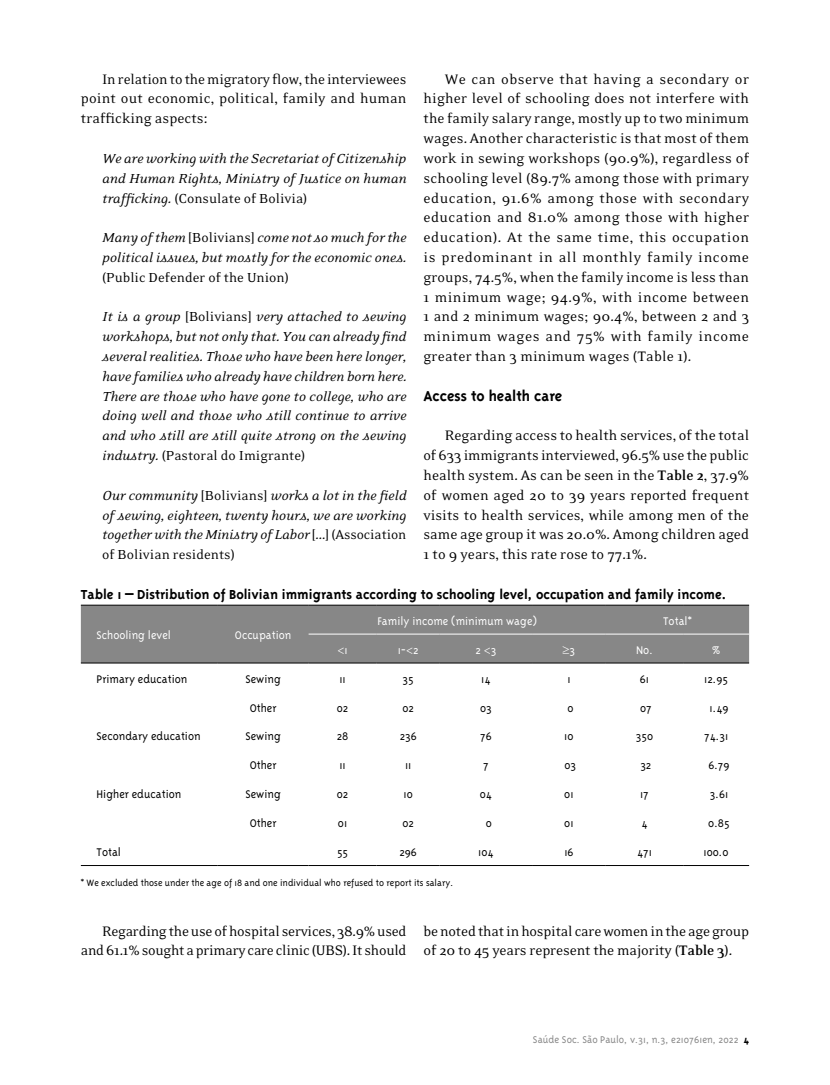
<style>
.page{position:relative;width:830px;height:1085px;background:#fff}
.page>*{position:absolute;margin:0;border:0;box-sizing:border-box;transform-origin:0 0}
.t1{font:700 16.5px "Triplex";color:#000}
.t2{font:15.75px/19.8px "Eidetic Neo";color:#000;text-align:justify}
.t3{font:italic 15px/19.8px "Eidetic Neo";color:#000;text-align:justify}
.t4{font:700 15px "Triplex";color:#000}
.t5{font:15px "Eidetic Neo";color:#000}
.t6{font:300 12.75px "Triplex";color:#000}
.t7{font:300 12.75px "Triplex";color:#fff}
.t8{font:12.75px "Minion Pro";color:#fff}
.t9{font:300 11.25px "Triplex";color:#878787}
.t10{font:300 10.5px "Triplex";color:#000}
.s1{font-style:normal}
.s2{font-weight:700}
.s3{font-family:"Triplex";font-weight:300}
.s4{font-family:"Minion Pro";font-weight:400}
.s5{font-weight:700;color:#000}
</style>
<div class="page">
<div style="left:81px;top:605px;width:667px;height:57px;background:#878787"></div>
<hr style="left:81px;top:604px;width:137px;height:1px;background:#000">
<hr style="left:218px;top:604px;width:90px;height:1px;background:#000">
<hr style="left:81px;top:662px;width:137px;height:1px;background:#000">
<hr style="left:218px;top:662px;width:90px;height:1px;background:#000">
<hr style="left:308px;top:604px;width:68px;height:1px;background:#000">
<hr style="left:376px;top:604px;width:63px;height:1px;background:#000">
<hr style="left:439px;top:604px;width:92px;height:1px;background:#000">
<hr style="left:531px;top:604px;width:74px;height:1px;background:#000">
<hr style="left:605px;top:604px;width:77px;height:1px;background:#000">
<hr style="left:682px;top:604px;width:66px;height:1px;background:#000">
<hr style="left:308px;top:662px;width:68px;height:1px;background:#000">
<hr style="left:376px;top:662px;width:63px;height:1px;background:#000">
<hr style="left:439px;top:662px;width:92px;height:1px;background:#000">
<hr style="left:531px;top:662px;width:74px;height:1px;background:#000">
<hr style="left:605px;top:662px;width:77px;height:1px;background:#000">
<hr style="left:682px;top:662px;width:66px;height:1px;background:#000">
<hr style="left:308px;top:633px;width:68px;height:1px;background:#fff">
<hr style="left:376px;top:633px;width:63px;height:1px;background:#fff">
<hr style="left:439px;top:633px;width:92px;height:1px;background:#fff">
<hr style="left:531px;top:633px;width:74px;height:1px;background:#fff">
<hr style="left:605px;top:633px;width:77px;height:1px;background:#fff">
<hr style="left:682px;top:633px;width:66px;height:1px;background:#fff">
<hr style="left:81px;top:865px;width:137px;height:1px;background:#000">
<hr style="left:218px;top:865px;width:90px;height:1px;background:#000">
<hr style="left:308px;top:865px;width:68px;height:1px;background:#000">
<hr style="left:376px;top:865px;width:63px;height:1px;background:#000">
<hr style="left:439px;top:865px;width:92px;height:1px;background:#000">
<hr style="left:531px;top:865px;width:74px;height:1px;background:#000">
<hr style="left:605px;top:865px;width:77px;height:1px;background:#000">
<hr style="left:682px;top:865px;width:66px;height:1px;background:#000">
<p class="t2" style="left:81px;top:69px;width:327px;text-indent:21px">In relation to themigratoryflow,the interviewees point out economic, political, family and human trafficking aspects:</p>
<p class="t3" style="left:102px;top:149px;width:305px">We are working with the Secretariat of Citizenship and Human Rights, Ministry of Justice on human trafficking. <span class="s1">(Consulate of Bolivia)</span></p>
<p class="t3" style="left:102px;top:228px;width:306px">Many of them <span class="s1">[Bolivians]</span> come not so much for the political issues, but mostly for the economic ones.</p>
<p class="t5" style="left:102px;top:270px;width:188px">(Public Defender of the Union)</p>
<p class="t3" style="left:102px;top:307px;width:306px">It is a group <span class="s1">[Bolivians]</span> very attached to sewing workshops, but not only that. You can already find several realities. Those who have been here longer, have families who already have children born here.<br>There are those who have gone to college, who are doing well and those who still continue to arrive and who still are still quite strong on the sewing industry. <span class="s1">(Pastoral do Imigrante)</span></p>
<p class="t3" style="left:102px;top:485px;width:306px">Our community <span class="s1">[Bolivians]</span> works a lot in the field of sewing, eighteen, twenty hours, we are working together with the Ministry of Labor <span class="s1">[...] (Association of Bolivian residents)</span></p>
<p class="t2" style="left:423px;top:69px;width:327px;text-indent:21px">We can observe that having a secondary or higher level of schooling does not interfere with the family salary range, mostly up to two minimum wages. Another characteristic is that most of them work in sewing workshops (90.9%), regardless of schooling level (89.7% among those with primary education, 91.6% among those with secondary education and 81.0% among those with higher education). At the same time, this occupation is predominant in all monthly family income groups, 74.5%, when the family income is less than 1 minimum wage; 94.9%, with income between 1 and 2 minimum wages; 90.4%, between 2 and 3 minimum wages and 75% with family income greater than 3 minimum wages (Table 1).</p>
<p class="t1" style="left:423px;top:386px;width:140px">Access to health care</p>
<p class="t2" style="left:423px;top:426px;width:327px;text-indent:21px">Regarding access to health services, of the total of 633 immigrants interviewed, 96.5% use the public health system. As can be seen in the <span class="s2">Table 2</span>, 37.9% of women aged 20 to 39 years reported frequent visits to health services, while among men of the same age group it was 20.0%. Among children aged 1 to 9 years, this rate rose to 77.1%.</p>
<p class="t4" style="left:81px;top:585px;width:646px">Table 1 – Distribution of Bolivian immigrants according to schooling level, occupation and family income.</p>
<p class="t7" style="left:97px;top:628px;width:76px">Schooling level</p>
<p class="t7" style="left:235px;top:628px;width:58px">Occupation</p>
<p class="t7" style="left:377px;top:613px;width:161px">Family income (minimum wage)</p>
<p class="t7" style="left:663px;top:613px;width:30px">Total*</p>
<p class="t8" style="left:337px;top:641px;width:12px">&lt;<span class="s3">1</span></p>
<p class="t7" style="left:397px;top:642px;width:23px">1-<span class="s4">&lt;</span>2</p>
<p class="t7" style="left:475px;top:642px;width:22px">2 <span class="s4">&lt;</span>3</p>
<p class="t7" style="left:562px;top:642px;width:14px">≥3</p>
<p class="t7" style="left:635px;top:642px;width:18px">No.</p>
<p class="t7" style="left:711px;top:642px;width:10px">%</p>
<p class="t6" style="left:97px;top:671px;width:92px">Primary education</p>
<p class="t6" style="left:245px;top:671px;width:37px">Sewing</p>
<p class="t6" style="left:339px;top:671px;width:8px">11</p>
<p class="t6" style="left:402px;top:671px;width:13px">35</p>
<p class="t6" style="left:481px;top:671px;width:11px">14</p>
<p class="t6" style="left:567px;top:671px;width:5px">1</p>
<p class="t6" style="left:639px;top:671px;width:11px">61</p>
<p class="t6" style="left:703px;top:671px;width:25px">12.95</p>
<p class="t6" style="left:250px;top:700px;width:28px">Other</p>
<p class="t6" style="left:337px;top:700px;width:13px">02</p>
<p class="t6" style="left:402px;top:700px;width:13px">02</p>
<p class="t6" style="left:480px;top:700px;width:13px">03</p>
<p class="t6" style="left:567px;top:700px;width:8px">0</p>
<p class="t6" style="left:639px;top:700px;width:13px">07</p>
<p class="t6" style="left:709px;top:700px;width:20px">1.49</p>
<p class="t6" style="left:97px;top:729px;width:105px">Secondary education</p>
<p class="t6" style="left:245px;top:729px;width:37px">Sewing</p>
<p class="t6" style="left:336px;top:729px;width:13px">28</p>
<p class="t6" style="left:399px;top:729px;width:19px">236</p>
<p class="t6" style="left:480px;top:729px;width:13px">76</p>
<p class="t6" style="left:564px;top:729px;width:11px">10</p>
<p class="t6" style="left:635px;top:729px;width:19px">350</p>
<p class="t6" style="left:703px;top:729px;width:26px">74.31</p>
<p class="t6" style="left:250px;top:758px;width:28px">Other</p>
<p class="t6" style="left:339px;top:758px;width:8px">11</p>
<p class="t6" style="left:405px;top:758px;width:8px">11</p>
<p class="t6" style="left:483px;top:758px;width:7px">7</p>
<p class="t6" style="left:564px;top:758px;width:13px">03</p>
<p class="t6" style="left:640px;top:758px;width:13px">32</p>
<p class="t6" style="left:708px;top:758px;width:23px">6.79</p>
<p class="t6" style="left:97px;top:787px;width:86px">Higher education</p>
<p class="t6" style="left:245px;top:787px;width:37px">Sewing</p>
<p class="t6" style="left:337px;top:787px;width:13px">02</p>
<p class="t6" style="left:403px;top:787px;width:11px">10</p>
<p class="t6" style="left:479px;top:787px;width:14px">04</p>
<p class="t6" style="left:564px;top:787px;width:11px">01</p>
<p class="t6" style="left:639px;top:787px;width:10px">17</p>
<p class="t6" style="left:709px;top:787px;width:20px">3.61</p>
<p class="t6" style="left:250px;top:816px;width:28px">Other</p>
<p class="t6" style="left:338px;top:816px;width:11px">01</p>
<p class="t6" style="left:402px;top:816px;width:13px">02</p>
<p class="t6" style="left:485px;top:816px;width:8px">0</p>
<p class="t6" style="left:564px;top:816px;width:11px">01</p>
<p class="t6" style="left:641px;top:816px;width:7px">4</p>
<p class="t6" style="left:708px;top:816px;width:23px">0.85</p>
<p class="t6" style="left:97px;top:845px;width:26px">Total</p>
<p class="t6" style="left:337px;top:845px;width:13px">55</p>
<p class="t6" style="left:399px;top:845px;width:19px">296</p>
<p class="t6" style="left:478px;top:845px;width:17px">104</p>
<p class="t6" style="left:564px;top:845px;width:11px">16</p>
<p class="t6" style="left:636px;top:845px;width:16px">471</p>
<p class="t6" style="left:703px;top:845px;width:26px">100.0</p>
<p class="t10" style="left:81px;top:876px;width:374px">* We excluded those under the age of 18 and one individual who refused to report its salary.</p>
<p class="t2" style="left:81px;top:921px;width:327px;text-align:right">Regardingtheuse ofhospital services, 38.9%used and61.1%soughtaprimary care clinic (UBS).It should</p>
<p class="t2" style="left:423px;top:921px;width:327px">benoted thatinhospital carewomeninthe age group of 20 to 45 years represent the majority (<span class="s2">Table 3</span>).</p>
<p class="t9" style="left:532px;top:1033px;width:217px">Saúde Soc. São Paulo, v.31, n.3, e210761en, 2022 <span class="s5">4</span></p>
</div>
